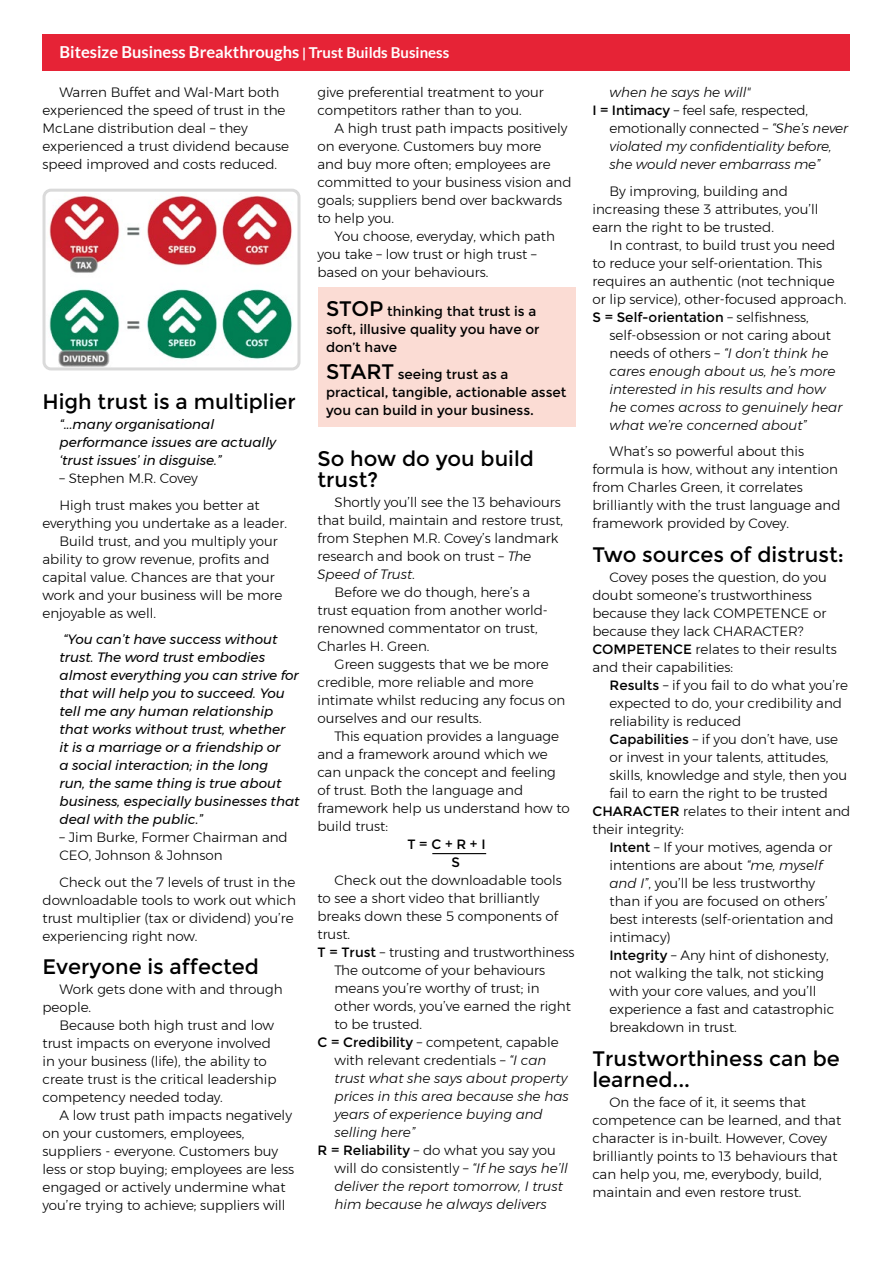
<style>
.page{position:relative;width:893px;height:1263px;background:#fff}
.page>*{position:absolute;margin:0;border:0;box-sizing:border-box;transform-origin:0 0}
.SUBHEAD{font:21px/21px "Montserrat";color:#000}
.body{font:700 16.5px "Lato";color:#fff}
.body-2{font:300 13.5px/18px "Montserrat";color:#000}
.body-3{font:italic 300 13.5px/18px "Montserrat";color:#000}
.QUOTE{font:italic 13.5px/18px "Montserrat";color:#000}
.BOXED_PARAGRAPH{font:13.5px/18px "Montserrat";color:#000}
.QUOTE-2{font:300 13.5px/18px "Montserrat";color:#000}
.body-4{font:13.5px "Montserrat";color:#000}
.s1{font-size:13.5px}
.s2{font-size:15px}
.s3{font-size:21px}
.s4{font-style:italic}
.s5{font-weight:400}
.s6{font-weight:400;font-style:normal}
.s7{font-style:normal}
</style>
<div class="page">
<div style="left:43px;top:34px;width:807px;height:36px;background:#e62336"></div>
<div style="left:317px;top:287px;width:258px;height:77px;background:#fbdcd4"></div>
<div style="left:317px;top:350px;width:258px;height:77px;background:#fbdcd4"></div>
<hr style="left:432px;top:853px;width:54px;height:1px;background:#000">
<img style="left:44px;top:195px;width:255px;height:174px">
<div style="left:43px;top:189px;width:257px;height:181px;border:3px solid #dadada;border-radius:7px"></div>
<p class="body" style="left:60px;top:42px;width:391px">Bitesize Business Breakthroughs <span class="s1">|</span> <span class="s2">Trust Builds Business</span></p>
<p class="body-2" style="left:43px;top:83px;width:248px;text-indent:17px">Warren Buffet and Wal-Mart both experienced the speed of trust in the McLane distribution deal – they experienced a trust dividend because speed improved and costs reduced.</p>
<p class="SUBHEAD" style="left:43px;top:391px;width:255px">High trust is a multiplier</p>
<p class="QUOTE" style="left:60px;top:415px;width:218px">“...many organisational performance issues are actually ‘trust issues’ in disguise.”</p>
<p class="QUOTE-2" style="left:60px;top:469px;width:140px">– Stephen M.R. Covey</p>
<p class="body-2" style="left:43px;top:495px;width:246px;text-indent:17px">High trust makes you better at everything you undertake as a leader.</p>
<p class="body-2" style="left:43px;top:531px;width:241px;text-indent:17px">Build trust, and you multiply your ability to grow revenue, profits and capital value. Chances are that your work and your business will be more enjoyable as well.</p>
<p class="QUOTE" style="left:60px;top:630px;width:242px">“You can’t have success without trust. The word trust embodies almost everything you can strive for that will help you to succeed. You tell me any human relationship that works without trust, whether<br>it is a marriage or a friendship or<br>a social interaction; in the long<br>run, the same thing is true about business, especially businesses that deal with the public.”</p>
<p class="QUOTE-2" style="left:60px;top:828px;width:230px">– Jim Burke, Former Chairman and<br>CEO, Johnson &amp; Johnson</p>
<p class="body-2" style="left:43px;top:872px;width:255px;text-indent:17px">Check out the 7 levels of trust in the downloadable tools to work out which trust multiplier (tax or dividend) you’re experiencing right now.</p>
<p class="SUBHEAD" style="left:43px;top:957px;width:218px">Everyone is affected</p>
<p class="body-2" style="left:43px;top:980px;width:242px;text-indent:17px">Work gets done with and through people.</p>
<p class="body-2" style="left:43px;top:1016px;width:236px;text-indent:17px">Because both high trust and low trust impacts on everyone involved in your business (life), the ability to create trust is the critical leadership competency needed today.</p>
<p class="body-2" style="left:43px;top:1106px;width:253px;text-indent:17px">A low trust path impacts negatively on your customers, employees, suppliers - everyone. Customers buy less or stop buying; employees are less engaged or actively undermine what you’re trying to achieve; suppliers will</p>
<p class="body-2" style="left:317px;top:83px;width:228px">give preferential treatment to your competitors rather than to you.</p>
<p class="body-2" style="left:317px;top:119px;width:256px;text-indent:17px">A high trust path impacts positively on everyone. Customers buy more<br>and buy more often; employees are committed to your business vision and goals; suppliers bend over backwards to help you.</p>
<p class="body-2" style="left:317px;top:227px;width:239px;text-indent:17px">You choose, everyday, which path you take – low trust or high trust – based on your behaviours.</p>
<p class="BOXED_PARAGRAPH" style="left:326px;top:303px;width:215px"><span class="s3">STOP</span> thinking that trust is a soft, illusive quality you have or don’t have</p>
<p class="BOXED_PARAGRAPH" style="left:326px;top:365px;width:242px"><span class="s3">START</span> seeing trust as a practical, tangible, actionable asset you can build in your business.</p>
<p class="SUBHEAD" style="left:317px;top:448px;width:218px">So how do you build trust?</p>
<p class="body-2" style="left:317px;top:493px;width:247px;text-indent:17px">Shortly you’ll see the 13 behaviours that build, maintain and restore trust, from Stephen M.R. Covey’s landmark research and book on trust – <span class="s4">The<br>Speed of Trust</span>.</p>
<p class="body-2" style="left:317px;top:583px;width:232px;text-indent:17px">Before we do though, here’s a trust equation from another world&shy;renowned commentator on trust,<br>Charles H. Green.</p>
<p class="body-2" style="left:317px;top:655px;width:249px;text-indent:17px">Green suggests that we be more credible, more reliable and more intimate whilst reducing any focus on ourselves and our results.</p>
<p class="body-2" style="left:317px;top:727px;width:254px;text-indent:17px">This equation provides a language and a framework around which we can unpack the concept and feeling of trust. Both the language and framework help us understand how to build trust:</p>
<p class="body-4" style="left:407px;top:836px;width:80px">T = C + R + I</p>
<p class="body-4" style="left:451px;top:854px;width:10px">S</p>
<p class="body-2" style="left:317px;top:871px;width:246px;text-indent:17px">Check out the downloadable tools to see a short video that brilliantly breaks down these 5 components of trust.</p>
<p class="body-2" style="left:317px;top:943px;width:258px"><span class="s5">T = Trust</span> – trusting and trustworthiness</p>
<p class="body-2" style="left:334px;top:961px;width:238px">The outcome of your behaviours means you’re worthy of trust; in other words, you’ve earned the right to be trusted.</p>
<p class="body-3" style="left:334px;top:1033px;width:236px;text-indent:-17px"><span class="s6">C = Credibility</span> <span class="s7">– competent, capable with relevant credentials –</span> “I can trust what she says about property prices in this area because she has years of experience buying and selling here”</p>
<p class="body-3" style="left:334px;top:1141px;width:235px;text-indent:-17px"><span class="s6">R = Reliability</span> <span class="s7">– do what you say you will do consistently –</span> “If he says he’ll deliver the report tomorrow, I trust him because he always delivers</p>
<p class="body-3" style="left:609px;top:83px;width:143px">when he says he will"</p>
<p class="body-3" style="left:609px;top:101px;width:240px;text-indent:-17px"><span class="s6">I = Intimacy</span> <span class="s7">– feel safe, respected, emotionally connected –</span> “She’s never violated my confidentiality before, she would never embarrass me”</p>
<p class="body-2" style="left:592px;top:182px;width:227px;text-indent:17px">By improving, building and increasing these 3 attributes, you’ll earn the right to be trusted.</p>
<p class="body-2" style="left:592px;top:236px;width:255px;text-indent:17px">In contrast, to build trust you need to reduce your self-orientation. This requires an authentic (not technique or lip service), other-focused approach.</p>
<p class="body-3" style="left:609px;top:308px;width:234px;text-indent:-17px"><span class="s6">S = Self-orientation</span> <span class="s7">– selfishness, self-obsession or not caring about needs of others –</span> “I don’t think he cares enough about us, he’s more interested in his results and how he comes across to genuinely hear what we’re concerned about”</p>
<p class="body-2" style="left:592px;top:442px;width:250px;text-indent:17px">What’s so powerful about this formula is how, without any intention from Charles Green, it correlates brilliantly with the trust language and framework provided by Covey.</p>
<p class="SUBHEAD" style="left:592px;top:544px;width:253px">Two sources of distrust:</p>
<p class="body-2" style="left:592px;top:568px;width:236px;text-indent:17px">Covey poses the question, do you doubt someone’s trustworthiness because they lack COMPETENCE or because they lack CHARACTER?</p>
<p class="body-2" style="left:592px;top:640px;width:246px"><span class="s5">COMPETENCE</span> relates to their results and their capabilities:</p>
<p class="body-2" style="left:609px;top:676px;width:240px"><span class="s5">Results</span> – if you fail to do what you’re expected to do, your credibility and reliability is reduced</p>
<p class="body-2" style="left:609px;top:730px;width:239px"><span class="s5">Capabilities</span> – if you don’t have, use or invest in your talents, attitudes, skills, knowledge and style, then you fail to earn the right to be trusted</p>
<p class="body-2" style="left:592px;top:802px;width:259px"><span class="s5">CHARACTER</span> relates to their intent and their integrity:</p>
<p class="body-2" style="left:609px;top:838px;width:226px"><span class="s5">Intent</span> – If your motives, agenda or intentions are about <span class="s4">“me, myself and I”</span>, you’ll be less trustworthy than if you are focused on others’ best interests (self-orientation and intimacy)</p>
<p class="body-2" style="left:609px;top:946px;width:226px"><span class="s5">Integrity</span> – Any hint of dishonesty, not walking the talk, not sticking with your core values, and you’ll experience a fast and catastrophic breakdown in trust.</p>
<p class="SUBHEAD" style="left:592px;top:1048px;width:249px">Trustworthiness can be learned...</p>
<p class="body-2" style="left:592px;top:1093px;width:250px;text-indent:17px">On the face of it, it seems that competence can be learned, and that character is in-built. However, Covey brilliantly points to 13 behaviours that can help you, me, everybody, build, maintain and even restore trust.</p>
</div>
